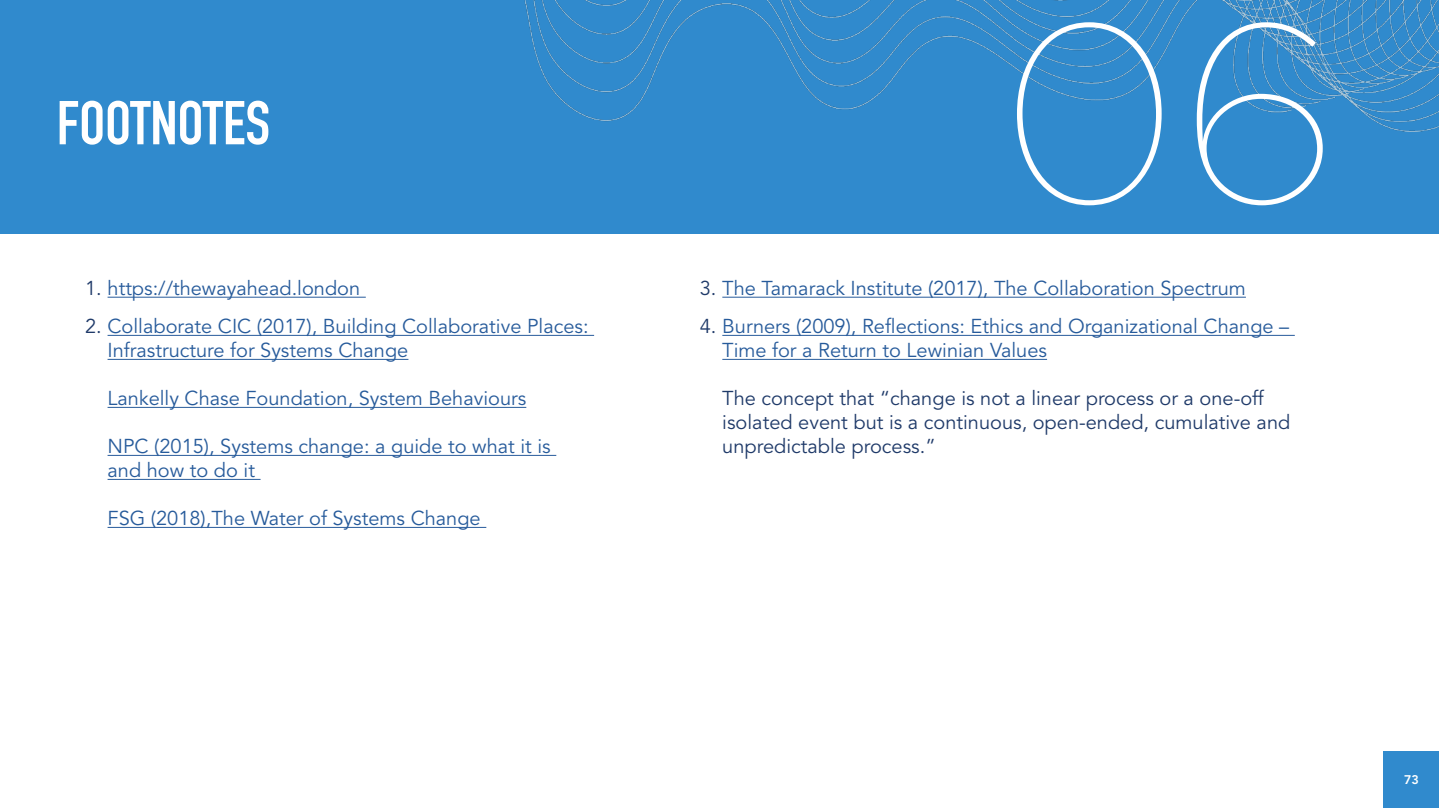
<style>
.page{position:relative;width:1439px;height:808px;background:#fff}
.page>*{position:absolute;margin:0;border:0;box-sizing:border-box;transform-origin:0 0}
.t1{font:100 252.88px "Gotham";color:#fff}
.t2{font:700 60.88px "DIN Condensed";color:#fff}
.t3{font:20px/24px "Avenir";color:#275b9b}
.t4{font:20px/24px "Avenir";color:#1f3a69}
.t5{font:800 12.5px "Avenir";color:#fff}
.s1{color:#1f3a69}
</style>
<div class="page">
<div style="left:1383px;top:751px;width:56px;height:57px;background:#308acd"></div>
<div style="left:0;top:0;width:1439px;height:234px;background:#308acd"></div>
<img style="left:524px;top:0;width:915px;height:132px">
<hr style="left:108px;top:297px;width:258px;height:1px;background:#275b9b">
<hr style="left:108px;top:335px;width:486px;height:1px;background:#275b9b">
<hr style="left:108px;top:359px;width:300px;height:1px;background:#275b9b">
<hr style="left:108px;top:407px;width:418px;height:1px;background:#275b9b">
<hr style="left:108px;top:455px;width:448px;height:1px;background:#275b9b">
<hr style="left:108px;top:479px;width:152px;height:1px;background:#275b9b">
<hr style="left:108px;top:527px;width:378px;height:1px;background:#275b9b">
<hr style="left:722px;top:297px;width:524px;height:1px;background:#275b9b">
<hr style="left:722px;top:335px;width:572px;height:1px;background:#275b9b">
<hr style="left:722px;top:359px;width:325px;height:1px;background:#275b9b">
<h2 class="t2" style="left:57px;top:82px;width:215px">FOOTNOTES</h2>
<p class="t3" style="left:85px;top:277px;width:277px"><span class="s1">1.</span> https://thewayahead.london</p>
<p class="t3" style="left:108px;top:315px;width:482px;text-indent:-22px"><span class="s1">2.</span> Collaborate CIC (2017), Building Collaborative Places:<br>Infrastructure for Systems Change</p>
<p class="t3" style="left:108px;top:387px;width:420px">Lankelly Chase Foundation, System Behaviours</p>
<p class="t3" style="left:108px;top:435px;width:445px">NPC (2015), Systems change: a guide to what it is and how to do it</p>
<p class="t3" style="left:108px;top:507px;width:375px">FSG (2018),The Water of Systems Change</p>
<h1 class="t1" style="left:999px;top:-43px;width:339px">06</h1>
<p class="t3" style="left:700px;top:277px;width:547px"><span class="s1">3.</span> The Tamarack Institute (2017), The Collaboration Spectrum</p>
<p class="t3" style="left:722px;top:315px;width:568px;text-indent:-22px"><span class="s1">4.</span> Burners (2009), Reflections: Ethics and Organizational Change –<br>Time for a Return to Lewinian Values</p>
<p class="t4" style="left:722px;top:387px;width:569px">The concept that “change is not a linear process or a one-off isolated event but is a continuous, open-ended, cumulative and unpredictable process.”</p>
<p class="t5" style="left:1404px;top:772px;width:16px">73</p>
</div>
